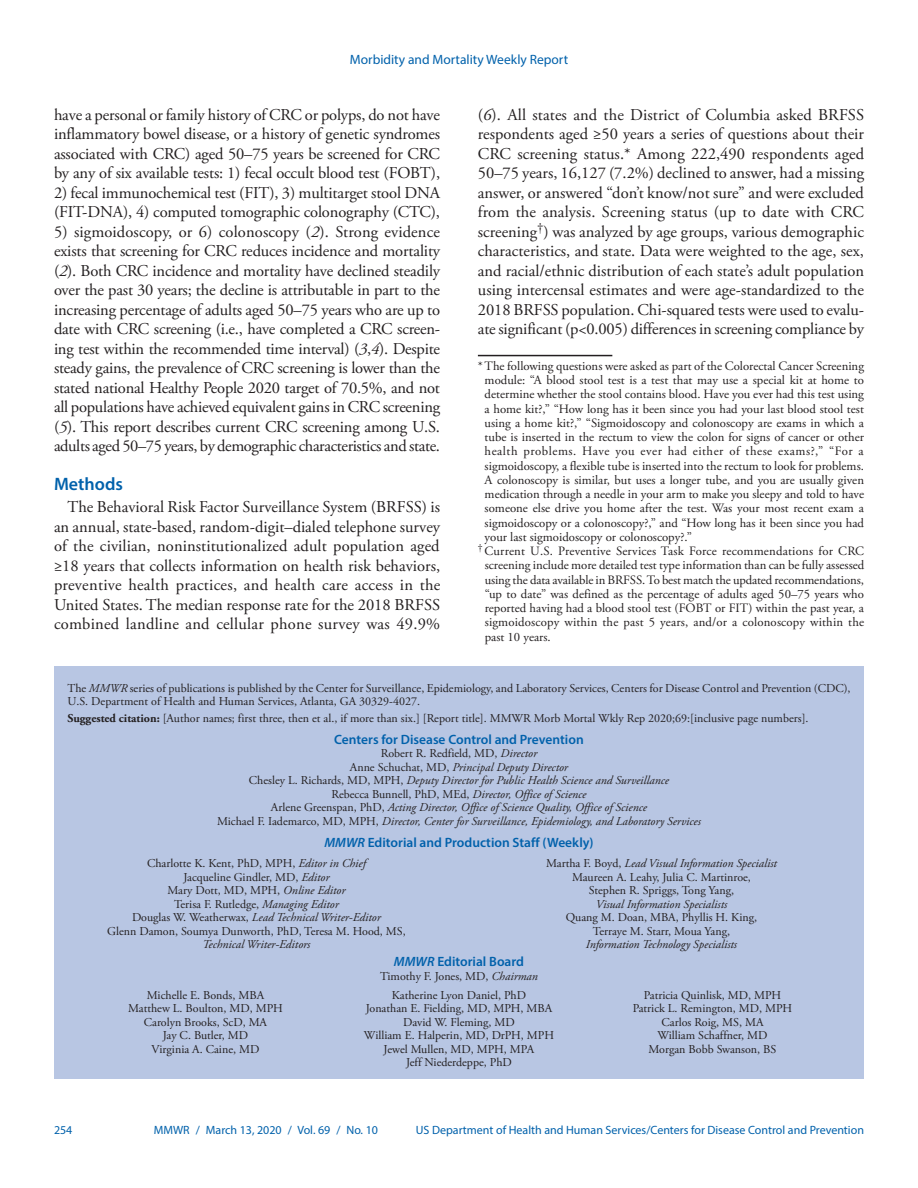
<style>
.page{position:relative;width:918px;height:1188px;background:#fff}
.page>*{position:absolute;margin:0;border:0;box-sizing:border-box;transform-origin:0 0}
.Heading_1{font:600 18px "Myriad Pro";color:#0161ab}
.Paragraph{font:16.5px/19.5px "Adobe Garamond Pro";letter-spacing:-.01em;color:#231f20;text-align:justify}
.t1{font:600 13.5px "Myriad Pro";color:#0161ab}
.t2{font:13.5px "Myriad Pro";color:#0161ab}
.Footnote{font:12.75px/14.2px "Adobe Garamond Pro";color:#231f20;text-align:justify}
.footnote_no_rule_tex{font:12.75px/14.2px "Adobe Garamond Pro";letter-spacing:.015em;color:#231f20;text-align:justify}
.t3{font:12px/13.5px "Adobe Garamond Pro";color:#231f20;text-align:center}
.t4{font:italic 12px/13.5px "Adobe Garamond Pro";color:#231f20;text-align:center}
.t5{font:12px "Myriad Pro";color:#0161ab}
.s1{font-style:italic}
.s2{font-weight:700}
.s3{font-style:normal}
</style>
<div class="page">
<div style="left:54px;top:666px;width:810px;height:413px;background:#b8c6e3"></div>
<hr style="left:478px;top:355px;width:134px;height:1px;background:#231f20">
<p class="t2" style="left:350px;top:51px;width:220px">Morbidity and Mortality Weekly Report</p>
<p class="Paragraph" style="left:54px;top:106px;width:388px">have a personal or family history of CRC or polyps, do not have inflammatory bowel disease, or a history of genetic syndromes associated with CRC) aged 50–75 years be screened for CRC by any of six available tests: 1) fecal occult blood test (FOBT),</p>
<p class="Paragraph" style="left:54px;top:184px;width:388px">2) fecal immunochemical test (FIT), 3) multitarget stool DNA (FIT-DNA), 4) computed tomographic colonography (CTC),</p>
<p class="Paragraph" style="left:54px;top:223px;width:388px">5) sigmoidoscopy, or 6) colonoscopy (<span class="s1">2</span>). Strong evidence exists that screening for CRC reduces incidence and mortality (<span class="s1">2</span>). Both CRC incidence and mortality have declined steadily over the past 30 years; the decline is attributable in part to the increasing percentage of adults aged 50–75 years who are up to date with CRC screening (i.e., have completed a CRC screen&shy;ing test within the recommended time interval) (<span class="s1">3</span>,<span class="s1">4</span>). Despite steady gains, the prevalence of CRC screening is lower than the stated national Healthy People 2020 target of 70.5%, and not all populations have achieved equivalent gains in CRC screening (<span class="s1">5</span>). This report describes current CRC screening among U.S. adults aged 50–75 years, by demographic characteristics and state.</p>
<h1 class="Heading_1" style="left:54px;top:473px;width:70px">Methods</h1>
<p class="Paragraph" style="left:54px;top:498px;width:388px;text-indent:14px">The Behavioral Risk Factor Surveillance System (BRFSS) is an annual, state-based, random-digit–dialed telephone survey of the civilian, noninstitutionalized adult population aged ≥18 years that collects information on health risk behaviors, preventive health practices, and health care access in the United States. The median response rate for the 2018 BRFSS combined landline and cellular phone survey was 49.9%</p>
<p class="Paragraph" style="left:478px;top:106px;width:388px">(<span class="s1">6</span>). All states and the District of Columbia asked BRFSS respondents aged ≥50 years a series of questions about their CRC screening status.* Among 222,490 respondents aged 50–75 years, 16,127 (7.2%) declined to answer, had a missing answer, or answered “don’t know/not sure” and were excluded from the analysis. Screening status (up to date with CRC screening<sup>†</sup>) was analyzed by age groups, various demographic characteristics, and state. Data were weighted to the age, sex, and racial/ethnic distribution of each state’s adult population using intercensal estimates and were age-standardized to the 2018 BRFSS population. Chi-squared tests were used to evalu&shy;ate significant (p&lt;0.005) differences in screening compliance by</p>
<p class="Footnote" style="left:485px;top:359px;width:381px;text-indent:-7px">*The following questions were asked as part of the Colorectal Cancer Screening module: “A blood stool test is a test that may use a special kit at home to determine whether the stool contains blood. Have you ever had this test using a home kit?,” “How long has it been since you had your last blood stool test using a home kit?,” “Sigmoidoscopy and colonoscopy are exams in which a tube is inserted in the rectum to view the colon for signs of cancer or other health problems. Have you ever had either of these exams?,” “For a sigmoidoscopy, a flexible tube is inserted into the rectum to look for problems.<br>A colonoscopy is similar, but uses a longer tube, and you are usually given medication through a needle in your arm to make you sleepy and told to have someone else drive you home after the test. Was your most recent exam a sigmoidoscopy or a colonoscopy?,” and “How long has it been since you had your last sigmoidoscopy or colonoscopy?.”</p>
<p class="footnote_no_rule_tex" style="left:485px;top:544px;width:381px;text-indent:-7px"><sup>†</sup> Current U.S. Preventive Services Task Force recommendations for CRC screening include more detailed test type information than can be fully assessed using the data available in BRFSS. To best match the updated recommendations, “up to date” was defined as the percentage of adults aged 50–75 years who reported having had a blood stool test (FOBT or FIT) within the past year, a sigmoidoscopy within the past 5 years, and/or a colonoscopy within the past 10 years.</p>
<p class="t3" style="left:68px;top:682px;width:785px;text-align:left">The <span class="s1">MMWR</span> series of publications is published by the Center for Surveillance, Epidemiology, and Laboratory Services, Centers for Disease Control and Prevention (CDC),<br>U.S. Department of Health and Human Services, Atlanta, GA 30329-4027.</p>
<p class="t3" style="left:68px;top:712px;width:743px"><span class="s2">Suggested citation:</span> [Author names; first three, then et al., if more than six.] [Report title]. MMWR Morb Mortal Wkly Rep 2020;69:[inclusive page numbers].</p>
<p class="t1" style="left:334px;top:731px;width:251px">Centers for Disease Control and Prevention</p>
<p class="t4" style="left:217px;top:747px;width:485px"><span class="s3">Robert R. Redfield, MD,</span> Director<br><span class="s3">Anne Schuchat, MD,</span> Principal Deputy Director<br><span class="s3">Chesley L. Richards, MD, MPH,</span> Deputy Director for Public Health Science and Surveillance<br><span class="s3">Rebecca Bunnell, PhD, MEd,</span> Director, Office of Science<br><span class="s3">Arlene Greenspan, PhD,</span> Acting Director, Office of Science Quality, Office of Science<br><span class="s3">Michael F. Iademarco, MD, MPH,</span> Director, Center for Surveillance, Epidemiology, and Laboratory Services</p>
<p class="t1" style="left:324px;top:834px;width:271px"><span class="s1">MMWR</span> Editorial and Production Staff (Weekly)</p>
<p class="t3" style="left:107px;top:857px;width:300px">Charlotte K. Kent, PhD, MPH, <span class="s1">Editor in Chief<br></span>Jacqueline Gindler, MD, <span class="s1">Editor<br></span>Mary Dott, MD, MPH, <span class="s1">Online Editor<br></span>Terisa F. Rutledge, <span class="s1">Managing Editor<br></span>Douglas W. Weatherwax, <span class="s1">Lead Technical Writer-Editor<br></span>Glenn Damon, Soumya Dunworth, PhD, Teresa M. Hood, MS,</p>
<p class="t4" style="left:203px;top:938px;width:109px">Technical Writer-Editors</p>
<p class="t3" style="left:546px;top:857px;width:232px">Martha F. Boyd, <span class="s1">Lead Visual Information Specialist<br></span>Maureen A. Leahy, Julia C. Martinroe,<br>Stephen R. Spriggs, Tong Yang,</p>
<p class="t4" style="left:596px;top:897px;width:133px">Visual Information Specialists</p>
<p class="t3" style="left:566px;top:911px;width:193px">Quang M. Doan, MBA, Phyllis H. King,<br>Terraye M. Starr, Moua Yang,</p>
<p class="t4" style="left:586px;top:938px;width:153px">Information Technology Specialists</p>
<p class="t1" style="left:394px;top:953px;width:132px"><span class="s1">MMWR</span> Editorial Board</p>
<p class="t3" style="left:380px;top:970px;width:159px">Timothy F. Jones, MD, <span class="s1">Chairman</span></p>
<p class="t3" style="left:128px;top:989px;width:156px">Michelle E. Bonds, MBA<br>Matthew L. Boulton, MD, MPH<br>Carolyn Brooks, ScD, MA<br>Jay C. Butler, MD<br>Virginia A. Caine, MD</p>
<p class="t3" style="left:364px;top:989px;width:192px">Katherine Lyon Daniel, PhD<br>Jonathan E. Fielding, MD, MPH, MBA<br>David W. Fleming, MD<br>William E. Halperin, MD, DrPH, MPH<br>Jewel Mullen, MD, MPH, MPA<br>Jeff Niederdeppe, PhD</p>
<p class="t3" style="left:633px;top:989px;width:161px">Patricia Quinlisk, MD, MPH<br>Patrick L. Remington, MD, MPH<br>Carlos Roig, MS, MA<br>William Schaffner, MD<br>Morgan Bobb Swanson, BS</p>
<p class="t5" style="left:54px;top:1123px;width:20px">254</p>
<p class="t5" style="left:154px;top:1123px;width:226px">MMWR / March 13, 2020 / Vol. 69 / No. 10</p>
<p class="t5" style="left:416px;top:1123px;width:450px">US Department of Health and Human Services/Centers for Disease Control and Prevention</p>
</div>
